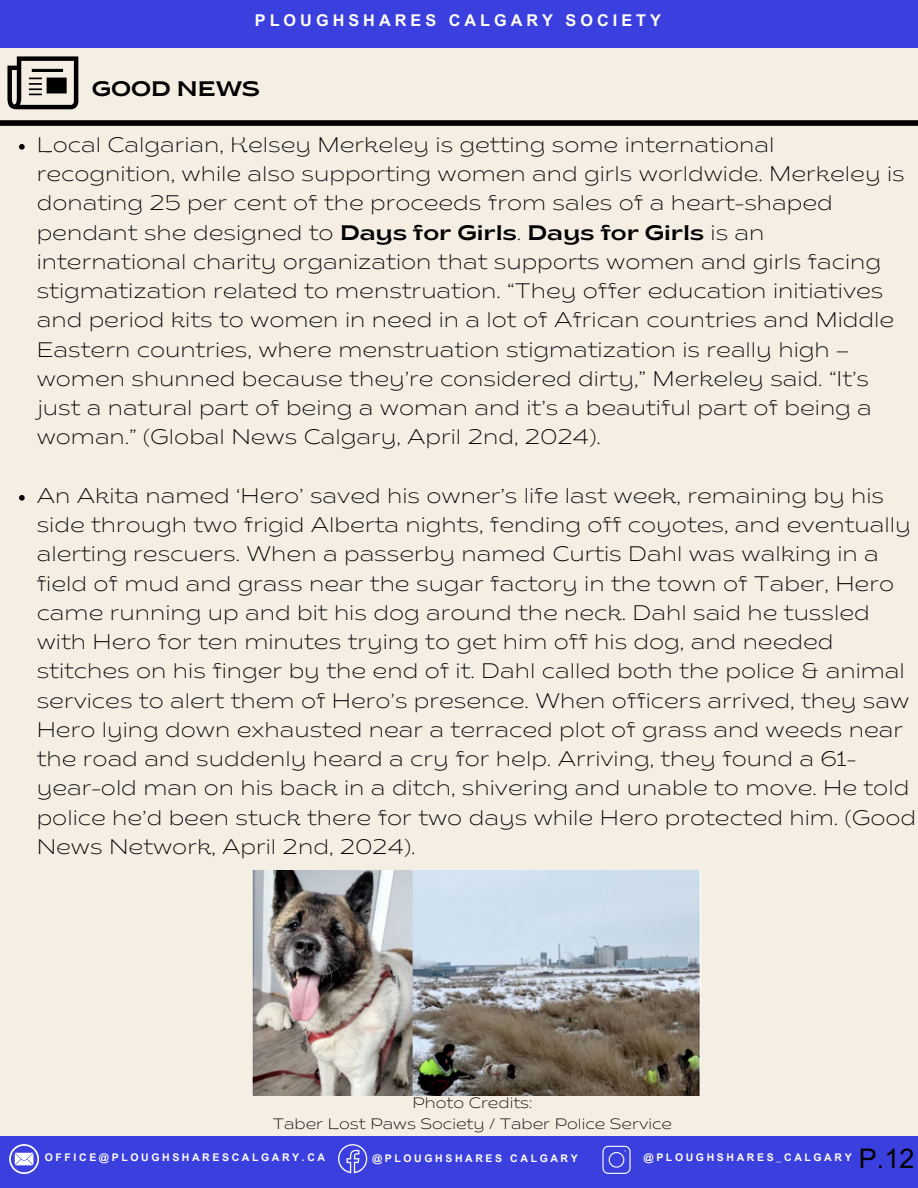
<style>
.page{position:relative;width:918px;height:1188px;background:#f4eee3}
.page>*{position:absolute;margin:0;border:0;box-sizing:border-box;transform-origin:0 0}
.t1{font:27px "Arial MT Pro";color:#000}
.t2{font:200 semi-expanded 21px/29.2px "Brice";color:#000}
.t3{font:semi-expanded 21px "Brice";color:#000}
.t4{font:700 16.2px "Arial MT Pro";letter-spacing:.245em;color:#fff}
.t5{font:200 semi-expanded 15px/20.2px "Brice";color:#000;text-align:center}
.t6{font:700 10.5px "Arial MT Pro";letter-spacing:.25em;color:#fff}
.s1{font-weight:400}
</style>
<div class="page">
<div style="left:0;top:0;width:918px;height:47px;background:#3a3fde"></div>
<div style="left:0;top:1136px;width:918px;height:52px;background:#3a3fde"></div>
<svg style="left:9px;top:1144px;width:30px;height:30px"></svg>
<svg style="left:338px;top:1144px;width:29px;height:29px"></svg>
<svg style="left:602px;top:1146px;width:29px;height:28px"></svg>
<svg style="left:7px;top:56px;width:71px;height:53px"></svg>
<div style="left:0;top:120px;width:918px;height:6px;background:#000"></div>
<svg style="left:19px;top:144px;width:6px;height:6px"></svg>
<svg style="left:19px;top:495px;width:6px;height:6px"></svg>
<img style="left:253px;top:871px;width:447px;height:225px">
<p class="t4" style="left:255px;top:14px;width:408px">PLOUGHSHARES CALGARY SOCIETY</p>
<p class="t3" style="left:92px;top:81px;width:170px">GOOD NEWS</p>
<p class="t2" style="left:37px;top:132px;width:870px">Local Calgarian, Kelsey Merkeley is getting some international recognition, while also supporting women and girls worldwide. Merkeley is donating 25 per cent of the proceeds from sales of a heart-shaped pendant she designed to <span class="s1">Days for Girls</span>. <span class="s1">Days for Girls</span> is an international charity organization that supports women and girls facing stigmatization related to menstruation. “They offer education initiatives and period kits to women in need in a lot of African countries and Middle Eastern countries, where menstruation stigmatization is really high – women shunned because they’re considered dirty,” Merkeley said. “It’s just a natural part of being a woman and it’s a beautiful part of being a woman.” (Global News Calgary, April 2nd, 2024).</p>
<p class="t2" style="left:37px;top:483px;width:881px">An Akita named ‘Hero’ saved his owner’s life last week, remaining by his side through two frigid Alberta nights, fending off coyotes, and eventually alerting rescuers. When a passerby named Curtis Dahl was walking in a field of mud and grass near the sugar factory in the town of Taber, Hero came running up and bit his dog around the neck. Dahl said he tussled with Hero for ten minutes trying to get him off his dog, and needed stitches on his finger by the end of it. Dahl called both the police &amp; animal services to alert them of Hero’s presence. When officers arrived, they saw Hero lying down exhausted near a terraced plot of grass and weeds near the road and suddenly heard a cry for help. Arriving, they found a 61- year-old man on his back in a ditch, shivering and unable to move. He told police he’d been stuck there for two days while Hero protected him. (Good News Network, April 2nd, 2024).</p>
<p class="t5" style="left:273px;top:1095px;width:401px">Photo Credits:<br>Taber Lost Paws Society / Taber Police Service</p>
<p class="t6" style="left:45px;top:1154px;width:282px">OFFICE@PLOUGHSHARESCALGARY.CA</p>
<p class="t6" style="left:372px;top:1154px;width:207px">@PLOUGHSHARES CALGARY</p>
<p class="t6" style="left:644px;top:1154px;width:210px">@PLOUGHSHARES_CALGARY</p>
<p class="t1" style="left:859px;top:1148px;width:57px">P.12</p>
</div>
